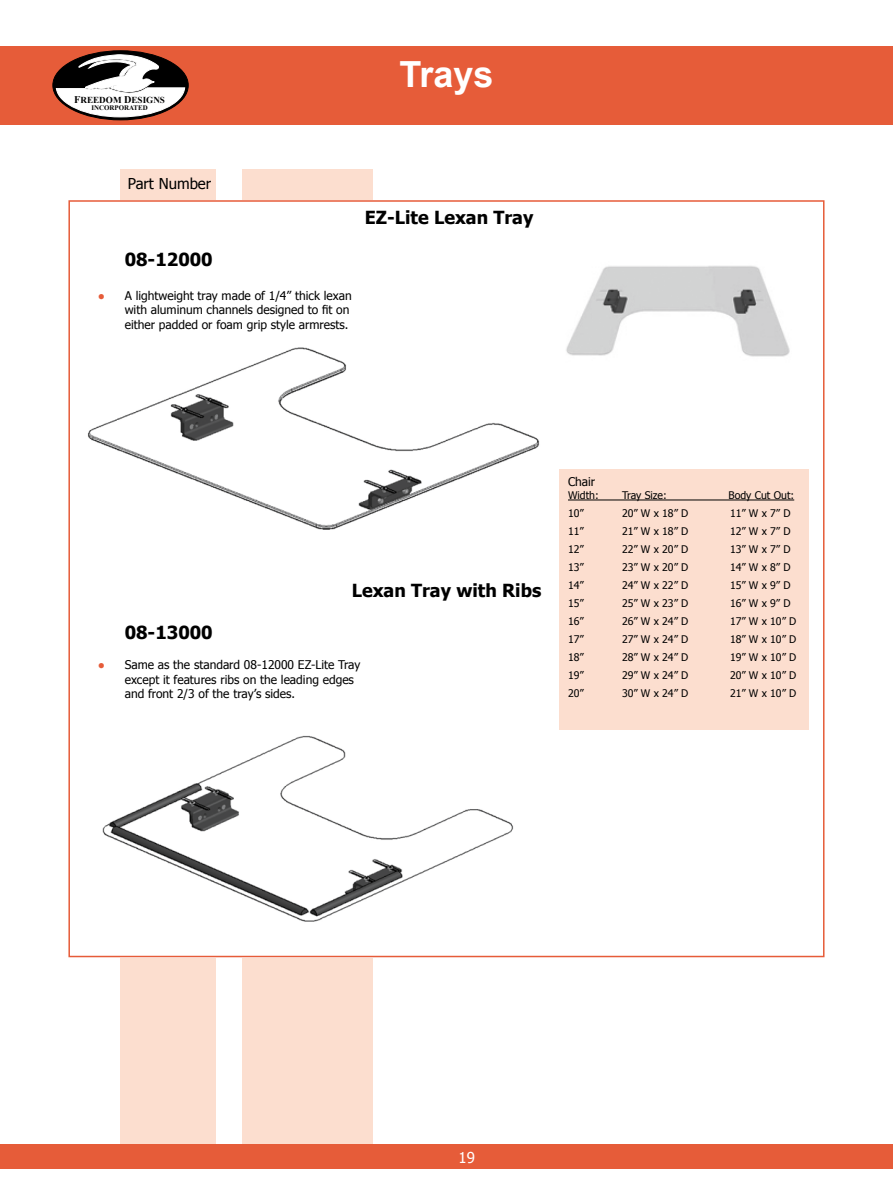
<style>
.page{position:relative;width:893px;height:1188px;background:#fff}
.page>*{position:absolute;margin:0;border:0;box-sizing:border-box;transform-origin:0 0}
.t1{font:700 36px "Arial";color:#fff}
.t2{font:700 18px "Tahoma";color:#000}
.t3{font:15px "Tahoma";color:#000}
.t4{font:15px "Tahoma";color:#fff}
.t5{font:12px/14.4px "Tahoma";color:#000}
.t6{font:10.5px "Tahoma";color:#000}
.t7{font:700 9.15px "Times New Roman";color:#000}
.t8{font:700 6.9px "Times New Roman";color:#000}
.s1{font-size:10.2px}
.s2{color:#e65c39}
</style>
<div class="page">
<div style="left:242px;top:169px;width:131px;height:975px;background:#fcdecf"></div>
<div style="left:120px;top:169px;width:95px;height:975px;background:#fcdecf"></div>
<div style="left:0;top:1144px;width:893px;height:25px;background:#e65c39"></div>
<div style="left:0;top:46px;width:893px;height:79px;background:#e65c39"></div>
<svg style="left:56px;top:54px;width:129px;height:63px;background:#a59490"></svg>
<div style="left:71px;top:200px;width:751px;height:757px;background:#fff"></div>
<img style="left:88px;top:347px;width:452px;height:183px">
<img style="left:566px;top:265px;width:224px;height:92px">
<img style="left:102px;top:735px;width:412px;height:187px">
<div style="left:559px;top:469px;width:250px;height:260px;background:#fcdecf"></div>
<hr style="left:568px;top:500px;width:226px;height:1px;background:#000">
<p class="t7" style="left:74px;top:94px;width:92px"><span class="s1">F</span>REEDOM <span class="s1">D</span>ESIGNS</p>
<p class="t8" style="left:92px;top:103px;width:58px">INCORPORATED</p>
<h1 class="t1" style="left:399px;top:51px;width:96px">Trays</h1>
<h3 class="t3" style="left:128px;top:174px;width:85px">Part Number</h3>
<h2 class="t2" style="left:125px;top:247px;width:90px">08-12000</h2>
<p class="t5" style="left:125px;top:288px;width:229px;text-indent:-27px"><span class="s2">●</span> A lightweight tray made of 1/4” thick lexan with aluminum channels designed to fit on either padded or foam grip style armrests.</p>
<h2 class="t2" style="left:365px;top:204px;width:170px">EZ-Lite Lexan Tray</h2>
<h2 class="t2" style="left:352px;top:578px;width:191px">Lexan Tray with Ribs</h2>
<h2 class="t2" style="left:125px;top:620px;width:90px">08-13000</h2>
<p class="t5" style="left:125px;top:657px;width:237px;text-indent:-27px"><span class="s2">●</span> Same as the standard 08-12000 EZ-Lite Tray except it features ribs on the leading edges and front 2/3 of the tray’s sides.</p>
<p class="t5" style="left:568px;top:474px;width:29px">Chair</p>
<p class="t6" style="left:568px;top:488px;width:32px">Width:</p>
<p class="t6" style="left:622px;top:488px;width:46px">Tray Size:</p>
<p class="t6" style="left:728px;top:488px;width:67px">Body Cut Out:</p>
<p class="t6" style="left:568px;top:506px;width:17px">10”</p>
<p class="t6" style="left:622px;top:506px;width:68px">20” W x 18” D</p>
<p class="t6" style="left:730px;top:506px;width:62px">11” W x 7” D</p>
<p class="t6" style="left:568px;top:524px;width:17px">11”</p>
<p class="t6" style="left:622px;top:524px;width:68px">21” W x 18” D</p>
<p class="t6" style="left:730px;top:524px;width:62px">12” W x 7” D</p>
<p class="t6" style="left:568px;top:542px;width:17px">12”</p>
<p class="t6" style="left:622px;top:542px;width:68px">22” W x 20” D</p>
<p class="t6" style="left:730px;top:542px;width:62px">13” W x 7” D</p>
<p class="t6" style="left:568px;top:560px;width:17px">13”</p>
<p class="t6" style="left:622px;top:560px;width:68px">23” W x 20” D</p>
<p class="t6" style="left:730px;top:560px;width:62px">14” W x 8” D</p>
<p class="t6" style="left:568px;top:578px;width:17px">14”</p>
<p class="t6" style="left:622px;top:578px;width:68px">24” W x 22” D</p>
<p class="t6" style="left:730px;top:578px;width:62px">15” W x 9” D</p>
<p class="t6" style="left:568px;top:596px;width:17px">15”</p>
<p class="t6" style="left:622px;top:596px;width:68px">25” W x 23” D</p>
<p class="t6" style="left:730px;top:596px;width:62px">16” W x 9” D</p>
<p class="t6" style="left:568px;top:614px;width:17px">16”</p>
<p class="t6" style="left:622px;top:614px;width:68px">26” W x 24” D</p>
<p class="t6" style="left:730px;top:614px;width:68px">17” W x 10” D</p>
<p class="t6" style="left:568px;top:632px;width:17px">17”</p>
<p class="t6" style="left:622px;top:632px;width:68px">27” W x 24” D</p>
<p class="t6" style="left:730px;top:632px;width:68px">18” W x 10” D</p>
<p class="t6" style="left:568px;top:650px;width:17px">18”</p>
<p class="t6" style="left:622px;top:650px;width:68px">28” W x 24” D</p>
<p class="t6" style="left:730px;top:650px;width:68px">19” W x 10” D</p>
<p class="t6" style="left:568px;top:668px;width:17px">19”</p>
<p class="t6" style="left:622px;top:668px;width:68px">29” W x 24” D</p>
<p class="t6" style="left:730px;top:668px;width:68px">20” W x 10” D</p>
<p class="t6" style="left:568px;top:686px;width:17px">20”</p>
<p class="t6" style="left:622px;top:686px;width:68px">30” W x 24” D</p>
<p class="t6" style="left:730px;top:686px;width:68px">21” W x 10” D</p>
<h3 class="t4" style="left:459px;top:1148px;width:18px">19</h3>
</div>
